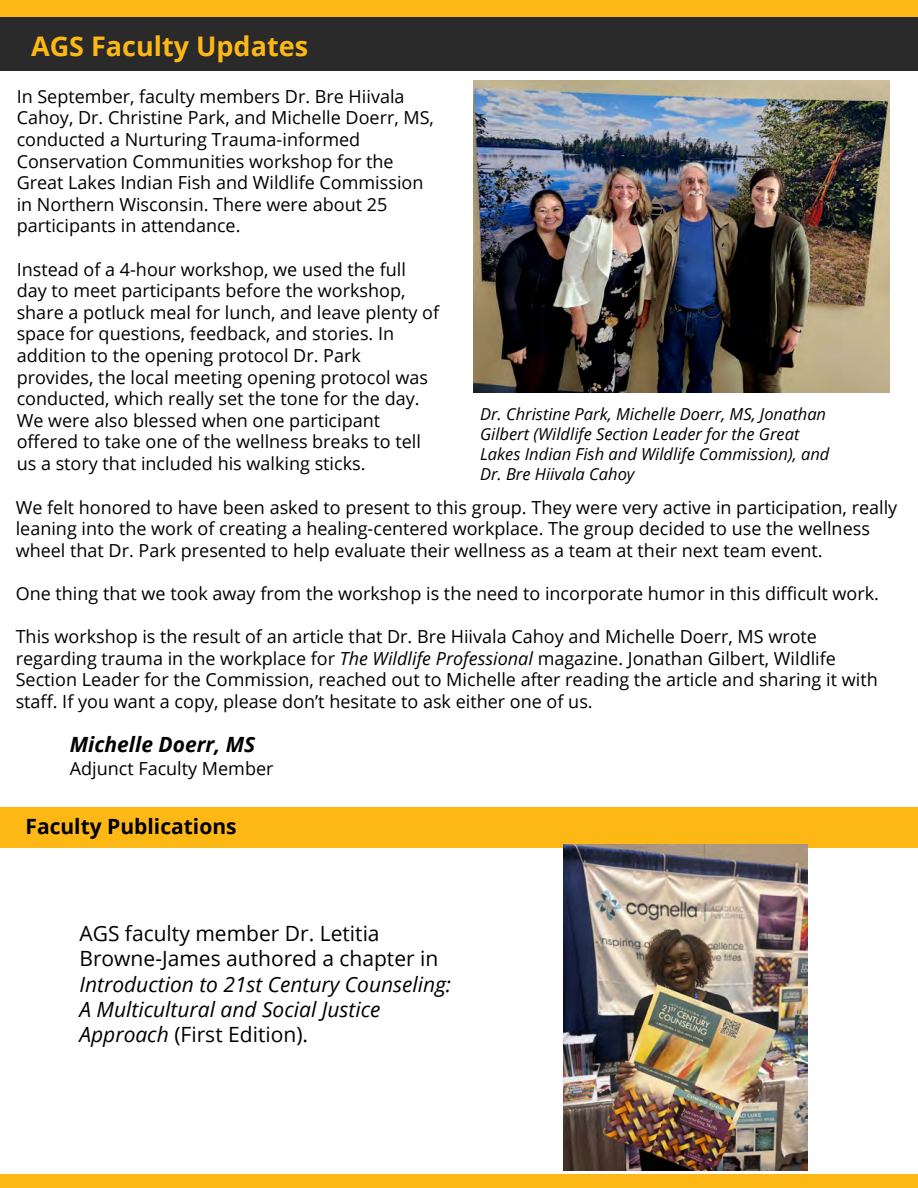
<style>
.page{position:relative;width:918px;height:1188px;background:#fff}
.page>*{position:absolute;margin:0;border:0;box-sizing:border-box;transform-origin:0 0}
.t1{font:700 27px "Open Sans";color:#fdb815}
.t2{font:italic 21px/25.2px "Open Sans";color:#000}
.t3{font:21px/25.2px "Open Sans";color:#000}
.t4{font:700 21px "Open Sans";color:#000}
.t5{font:italic 700 21px "Open Sans";color:#000}
.t6{font:18px/21.6px "Open Sans";color:#000}
.t7{font:italic 16.5px/19.8px "Open Sans";color:#000}
.s1{font-style:inherit}
.s2{font-style:italic}
.s3{font-style:normal}
</style>
<div class="page">
<div style="left:0;top:0;width:918px;height:71px;background:#2a2a2a"></div>
<div style="left:0;top:0;width:918px;height:17px;background:#fdb815"></div>
<div style="left:0;top:1174px;width:918px;height:14px;background:#fdb815"></div>
<div style="left:1px;top:807px;width:916px;height:40px;background:#fdb815"></div>
<img style="left:563px;top:844px;width:245px;height:326px">
<img style="left:473px;top:81px;width:417px;height:312px">
<h1 class="t1" style="left:31px;top:27px;width:279px">AGS <span class="s1">Faculty</span> Updates</h1>
<p class="t6" style="left:17px;top:85px;width:419px">In September, faculty members Dr. Bre Hiivala Cahoy, Dr. Christine Park, and Michelle Doerr, MS, conducted a Nurturing Trauma-informed Conservation Communities workshop for the Great Lakes Indian Fish and Wildlife Commission in Northern Wisconsin. There were about 25 participants in attendance.</p>
<p class="t6" style="left:17px;top:258px;width:424px">Instead of a 4-hour workshop, we used the full day to meet participants before the workshop, share a potluck meal for lunch, and leave plenty of space for questions, feedback, and stories. In addition to the opening protocol Dr. Park provides, the local meeting opening protocol was conducted, which really set the tone for the day.<br>We were also blessed when one participant offered to take one of the wellness breaks to tell us a story that included his walking sticks.</p>
<p class="t7" style="left:480px;top:404px;width:351px">Dr. Christine Park, Michelle Doerr, MS, Jonathan Gilbert (Wildlife Section Leader for the Great Lakes Indian Fish and Wildlife Commission), and Dr. Bre Hiivala Cahoy</p>
<p class="t6" style="left:16px;top:496px;width:883px">We felt honored to have been asked to present to this group. They were very active in participation, really leaning into the work of creating a healing-centered workplace. The group decided to use the wellness wheel that Dr. Park presented to help evaluate their wellness as a team at their next team event.</p>
<p class="t6" style="left:16px;top:582px;width:865px">One thing that we took away from the workshop is the need to incorporate humor in this difficult work.</p>
<p class="t6" style="left:16px;top:626px;width:864px">This workshop is the result of an article that Dr. Bre Hiivala Cahoy and Michelle Doerr, MS wrote regarding trauma in the workplace for <span class="s2">The Wildlife Professional</span> magazine. Jonathan Gilbert, Wildlife Section Leader for the Commission, reached out to Michelle after reading the article and sharing it with staff. If you want a copy, please don’t hesitate to ask either one of us.</p>
<p class="t5" style="left:70px;top:729px;width:187px">Michelle Doerr, MS</p>
<p class="t6" style="left:70px;top:757px;width:205px">Adjunct Faculty Member</p>
<p class="t4" style="left:26px;top:812px;width:213px">Faculty Publications</p>
<p class="t3" style="left:79px;top:920px;width:360px">AGS faculty member Dr. Letitia<br>Browne-James authored a chapter in</p>
<p class="t2" style="left:79px;top:971px;width:373px">Introduction to 21st Century Counseling:<br>A Multicultural and Social Justice<br>Approach <span class="s3">(First Edition).</span></p>
</div>
